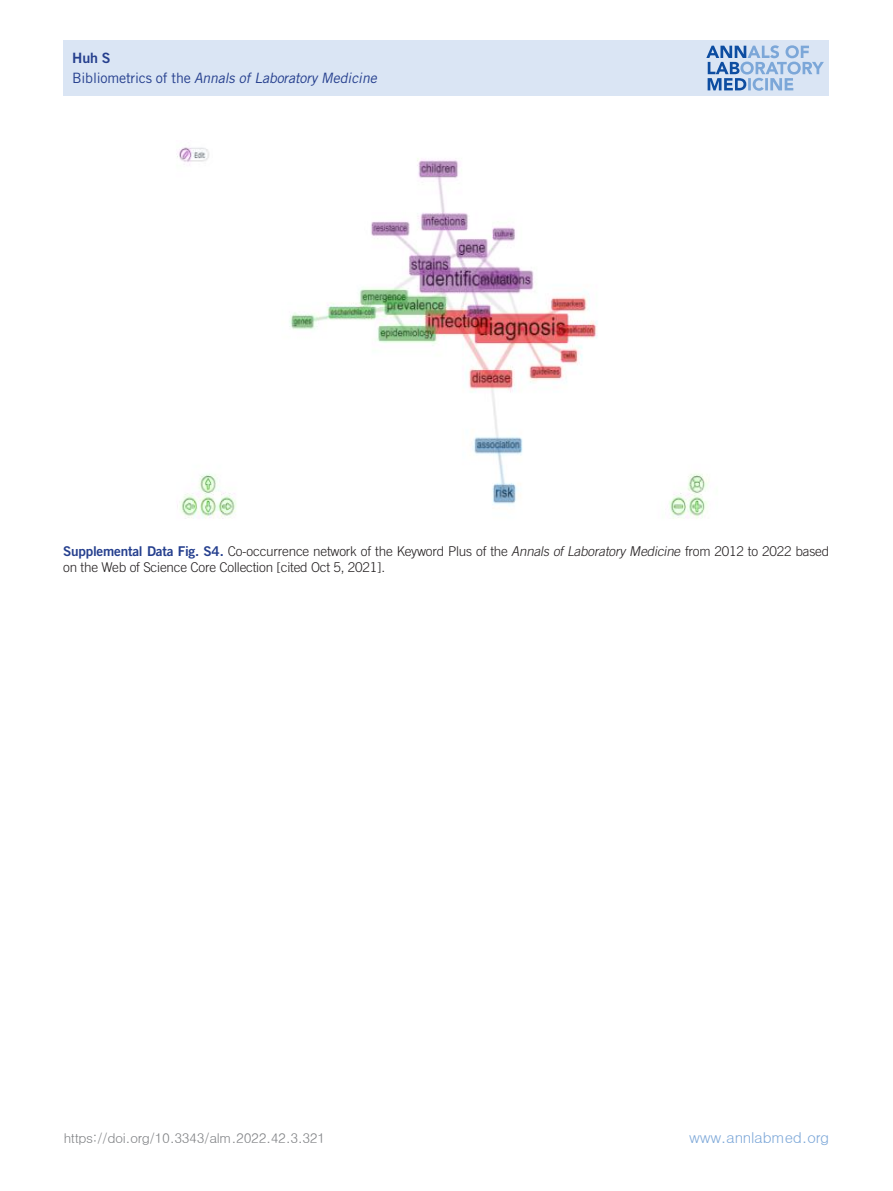
<style>
.page{position:relative;width:893px;height:1191px;background:#fff}
.page>*{position:absolute;margin:0;border:0;box-sizing:border-box;transform-origin:0 0}
.t1{font:15px "Dotum";letter-spacing:-.02em;color:#7ca7d8}
.t2{font:italic 14.25px "Trade Gothic LT Std";color:#253f8e}
.t3{font:14.25px "Trade Gothic LT Std Bd 2";color:#253f8e}
.표제목_그림설명{font:300 13.5px/16.2px "Trade Gothic LT Std";letter-spacing:-.015em;color:#231f20}
.t4{font:13.5px "Dotum";letter-spacing:-.03em;color:#808285}
.t5{font:12.9px "Calibri";color:#000}
.s1{font-style:normal}
.s2{font-family:"Trade Gothic LT Std Bd 2";font-weight:400;color:#253f8e}
.s3{font-style:italic}
</style>
<div class="page">
<div style="left:64px;top:40px;width:765px;height:56px;background:#dae5f4"></div>
<svg style="left:706px;top:45px;width:118px;height:46px"></svg>
<img style="left:177px;top:147px;width:531px;height:372px">
<p class="t3" style="left:72px;top:49px;width:40px">Huh S</p>
<p class="t2" style="left:72px;top:69px;width:309px"><span class="s1">B i b l i o m et r i cs of t h e</span> Annals of Laboratory Medicine</p>
<p class="표제목_그림설명" style="left:63px;top:543px;width:768px"><span class="s2">Supplemental Data Fig. S4.</span> Co-occurrence network of the Keyword Plus of the <span class="s3">Annals of Laboratory Medicine</span> from 2012 to 2022 based on the Web of Science Core Collection [cited Oct 5, 2021].</p>
<p class="t5" style="left:105px;top:555px;width:21px">479</p>
<p class="t4" style="left:64px;top:1131px;width:263px">https://doi.org/10.3343/alm.2022.42.3.321</p>
<p class="t1" style="left:689px;top:1130px;width:142px">www.annlabmed.org</p>
</div>
